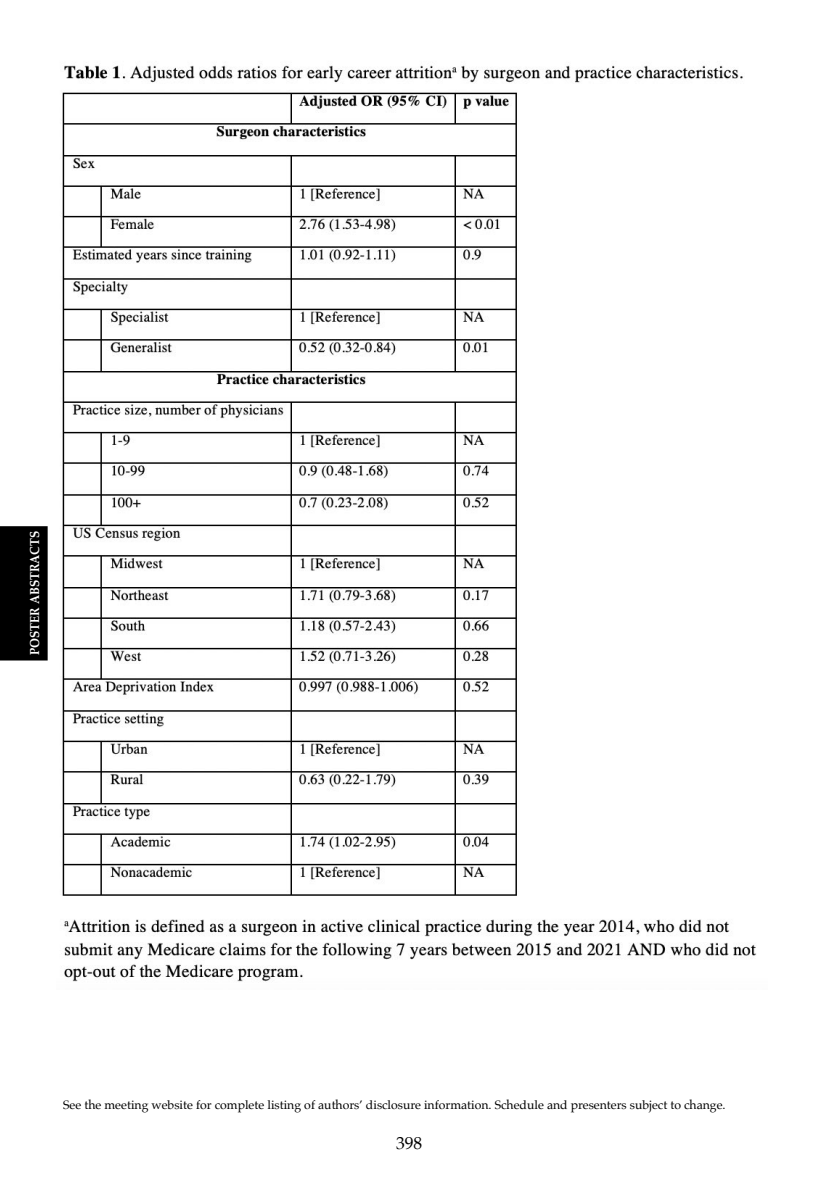
<style>
.page{position:relative;width:819px;height:1197px;background:#fff}
.page>*{position:absolute;margin:0;border:0;box-sizing:border-box;transform-origin:0 0}
.t1{font:17.5px "Palatino";color:#000}
.t2{font:700 13.12px "Palatino";color:#fff;scale:.9 1}
.t3{font:12.25px "Palatino";color:#000}
</style>
<div class="page">
<div style="left:0;top:526px;width:48px;height:135px;background:#000"></div>
<img style="left:62px;top:65px;width:694px;height:917px">
<p class="t2" style="left:24px;top:655px;width:140px;rotate:-90deg">POSTER ABSTRACTS</p>
<p class="t3" style="left:63px;top:1095px;width:664px">See the meeting website for complete listing of authors’ disclosure information. Schedule and presenters subject to change.</p>
<h1 class="t1" style="left:396px;top:1129px;width:28px">398</h1>
</div>
